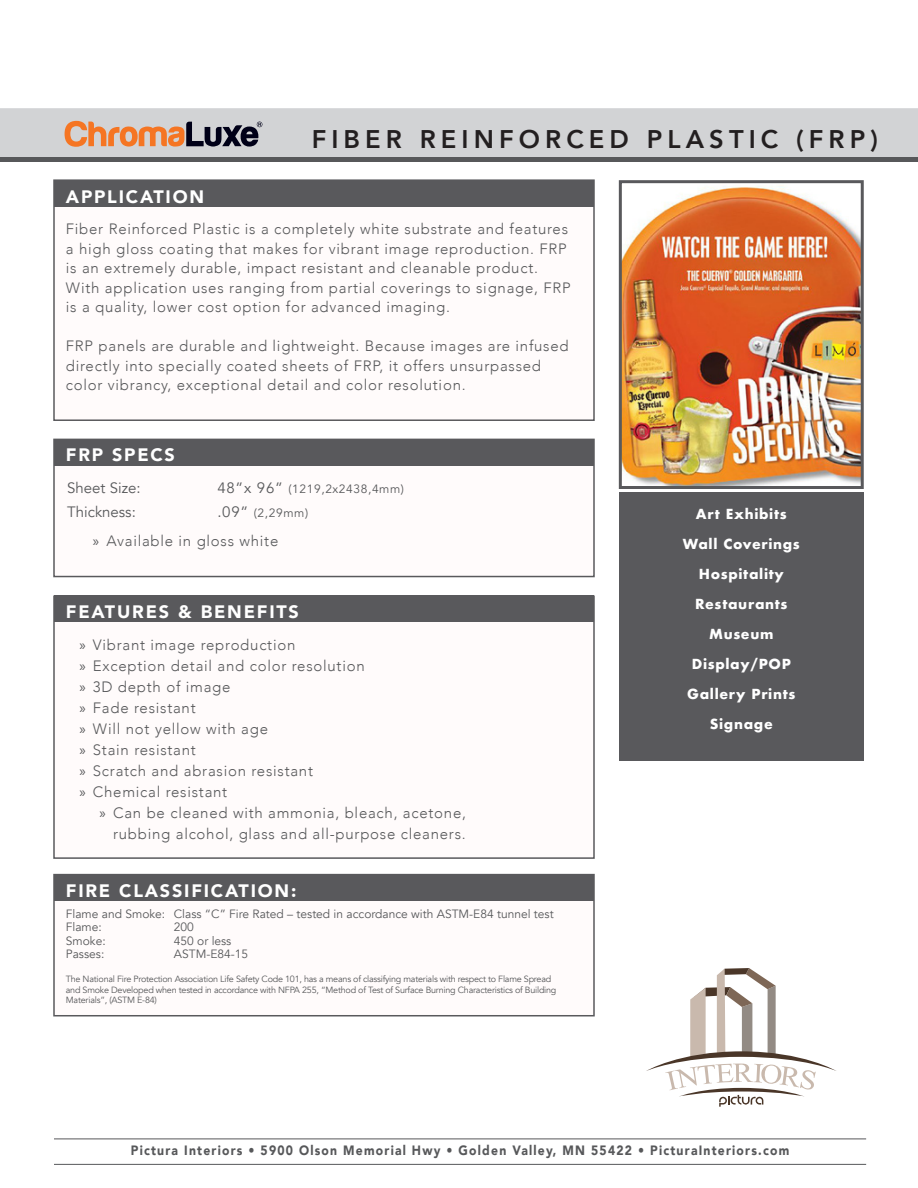
<style>
.page{position:relative;width:918px;height:1188px;background:#fff}
.page>*{position:absolute;margin:0;border:0;box-sizing:border-box;transform-origin:0 0}
.t1{font:800 25.5px "Avenir";letter-spacing:.2em;color:#231f20}
.t2{font:900 18px "Avenir";letter-spacing:.1em;color:#fff}
.t3{font:300 15px/19.5px "Avenir";letter-spacing:.05em;color:#57585a}
.t4{font:15px "Avenir";color:#57585a}
.t5{font:700 13.5px "Futura";letter-spacing:.05em;color:#fff}
.t6{font:900 13.5px "Avenir";letter-spacing:.1em;color:#57585a;scale:.9 1}
.t7{font:12px "Avenir";color:#57585a}
.t8{font:12px "Avenir";letter-spacing:.05em;color:#57585a}
.t9{font:9px/10.5px "Avenir";letter-spacing:-.025em;color:#57585a}
.s1{font-size:15px}
.s2{font-family:"Myriad Pro";font-weight:400}
</style>
<div class="page">
<hr style="left:54px;top:1164px;width:812px;height:1px;background:#57585a">
<hr style="left:54px;top:1139px;width:812px;height:1px;background:#57585a">
<svg style="left:646px;top:968px;width:190px;height:139px"></svg>
<div style="left:0;top:109px;width:918px;height:52px;background:#57585a"></div>
<div style="left:0;top:109px;width:918px;height:48px;background:#d2d3d5"></div>
<svg style="left:65px;top:121px;width:197px;height:26px"></svg>
<div style="left:619px;top:492px;width:245px;height:269px;background:#59595c"></div>
<img style="left:623px;top:185px;width:237px;height:300px">
<div style="left:619px;top:180px;width:245px;height:309px;border:3px solid #59595c"></div>
<div style="left:53px;top:179px;width:542px;height:242px;background:#fffbfb;border:2px solid #59595c"></div>
<div style="left:54px;top:180px;width:540px;height:27px;background:#59595c"></div>
<div style="left:53px;top:439px;width:542px;height:138px;background:#fffbfb;border:2px solid #59595c"></div>
<div style="left:54px;top:439px;width:540px;height:27px;background:#59595c"></div>
<div style="left:53px;top:596px;width:542px;height:263px;background:#fffbfb;border:2px solid #59595c"></div>
<div style="left:54px;top:596px;width:540px;height:26px;background:#59595c"></div>
<div style="left:53px;top:874px;width:542px;height:142px;background:#fffbfb;border:2px solid #59595c"></div>
<div style="left:54px;top:874px;width:540px;height:27px;background:#59595c"></div>
<p class="t2" style="left:66px;top:181px;width:140px">APPLICATION</p>
<p class="t1" style="left:312px;top:119px;width:568px">FIBER REINFORCED PLASTIC (FRP)</p>
<p class="t3" style="left:66px;top:219px;width:506px">Fiber Reinforced Plastic is a completely white substrate and features a high gloss coating that makes for vibrant image reproduction. FRP is an extremely durable, impact resistant and cleanable product.<br>With application uses ranging from partial coverings to signage, FRP is a quality, lower cost option for advanced imaging.</p>
<p class="t3" style="left:66px;top:336px;width:504px">FRP panels are durable and lightweight. Because images are infused directly into specially coated sheets of FRP, it offers unsurpassed color vibrancy, exceptional detail and color resolution.</p>
<p class="t2" style="left:66px;top:439px;width:111px">FRP SPECS</p>
<p class="t4" style="left:67px;top:479px;width:75px">Sheet Size:</p>
<p class="t8" style="left:217px;top:481px;width:188px"><span class="s1">48”x 96”</span> (1219,2x2438,4mm)</p>
<p class="t4" style="left:67px;top:503px;width:70px">Thickness:</p>
<p class="t7" style="left:217px;top:506px;width:92px"><span class="s1">.09”</span> (2,29mm)</p>
<p class="t5" style="left:696px;top:504px;width:92px">Art Exhibits</p>
<p class="t5" style="left:683px;top:534px;width:119px">Wall Coverings</p>
<p class="t5" style="left:699px;top:564px;width:87px">Hospitality</p>
<p class="t5" style="left:695px;top:594px;width:94px">Restaurants</p>
<p class="t5" style="left:709px;top:624px;width:66px">Museum</p>
<p class="t5" style="left:692px;top:654px;width:101px">Display/POP</p>
<p class="t5" style="left:687px;top:684px;width:110px">Gallery Prints</p>
<p class="t5" style="left:710px;top:714px;width:65px">Signage</p>
<p class="t3" style="left:93px;top:532px;width:187px"><span class="s2">»</span> Available in gloss white</p>
<p class="t2" style="left:66px;top:596px;width:235px">FEATURES &amp; BENEFITS</p>
<p class="t3" style="left:79px;top:635px;width:218px"><span class="s2">»</span> Vibrant image reproduction</p>
<p class="t3" style="left:79px;top:656px;width:287px"><span class="s2">»</span> Exception detail and color resolution</p>
<p class="t3" style="left:79px;top:677px;width:153px"><span class="s2">»</span> 3D depth of image</p>
<p class="t3" style="left:79px;top:698px;width:118px"><span class="s2">»</span> Fade resistant</p>
<p class="t3" style="left:79px;top:719px;width:190px"><span class="s2">»</span> Will not yellow with age</p>
<p class="t3" style="left:79px;top:740px;width:118px"><span class="s2">»</span> Stain resistant</p>
<p class="t3" style="left:79px;top:761px;width:235px"><span class="s2">»</span> Scratch and abrasion resistant</p>
<p class="t3" style="left:79px;top:782px;width:149px"><span class="s2">»</span> Chemical resistant</p>
<p class="t3" style="left:100px;top:803px;width:368px;line-height:21px;text-align:right"><span class="s2">»</span> Can be cleaned with ammonia, bleach, acetone, rubbing alcohol, glass and all-purpose cleaners.</p>
<p class="t2" style="left:66px;top:875px;width:232px">FIRE CLASSIFICATION:</p>
<p class="t7" style="left:66px;top:906px;width:489px">Flame and Smoke: Class “C” Fire Rated – tested in accordance with ASTM-E84 tunnel test</p>
<p class="t7" style="left:66px;top:920px;width:38px">Flame:</p>
<p class="t7" style="left:174px;top:920px;width:22px">200</p>
<p class="t7" style="left:66px;top:933px;width:41px">Smoke:</p>
<p class="t7" style="left:174px;top:933px;width:59px">450 or less</p>
<p class="t7" style="left:66px;top:947px;width:40px">Passes:</p>
<p class="t7" style="left:174px;top:947px;width:76px">ASTM-E84-15</p>
<p class="t9" style="left:66px;top:974px;width:492px">The National Fire Protection Association Life Safety Code 101, has a means of classifying materials with respect to Flame Spread and Smoke Developed when tested in accordance with NFPA 255, “Method of Test of Surface Burning Characteristics of Building<br>Materials”, (ASTM E-84)</p>
<p class="t6" style="left:131px;top:1139px;width:733px">Pictura Interiors • 5900 Olson Memorial Hwy • Golden Valley, MN 55422 • PicturaInteriors.com</p>
</div>
